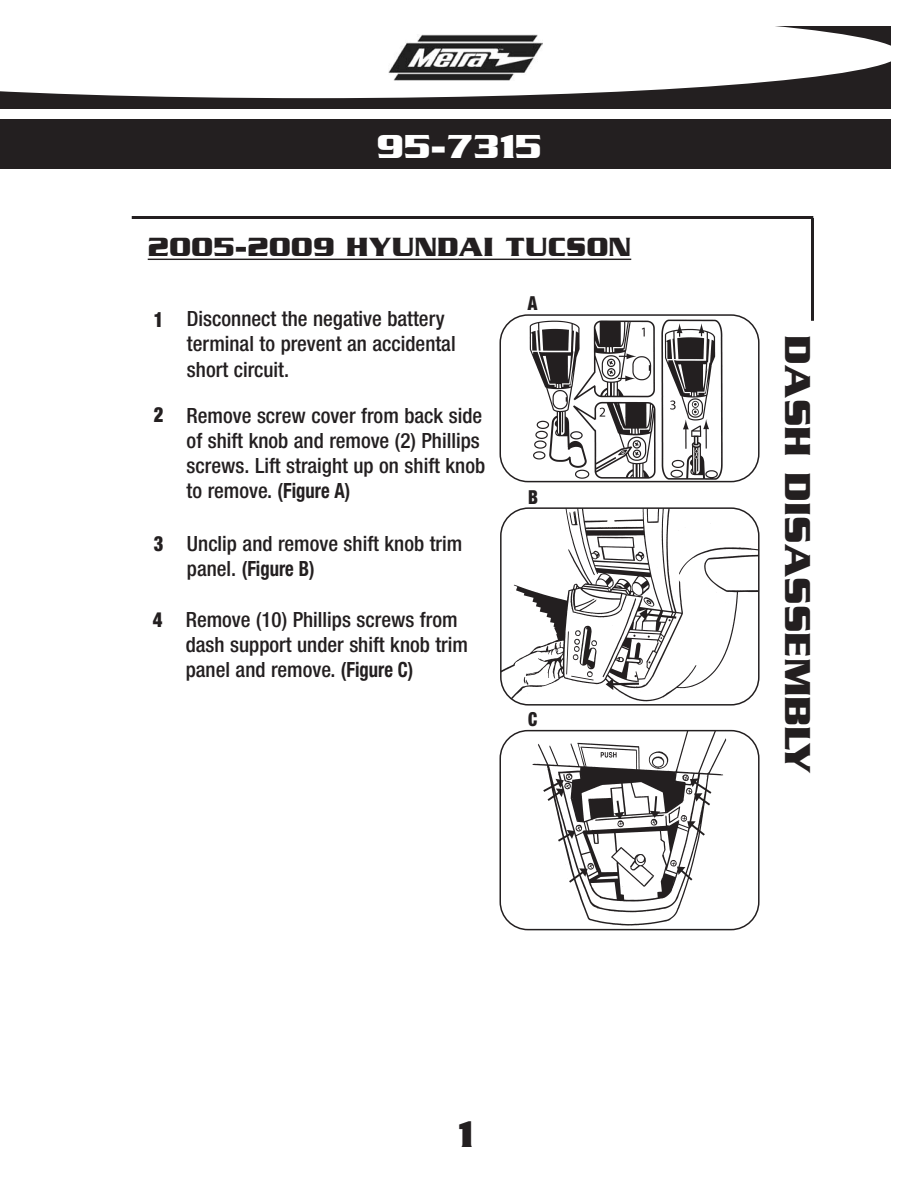
<style>
.page{position:relative;width:918px;height:1188px;background:#fff}
.page>*{position:absolute;margin:0;border:0;box-sizing:border-box;transform-origin:0 0}
.t1{font:700 40.2px "Serpentine ICG";color:#231f20;scale:.87 1}
.t2{font:700 39px "Serpentine ICG";color:#231f20}
.t3{font:700 36px "Serpentine ICG";color:#fff}
.t4{font:700 28.5px "Serpentine ICG";color:#231f20}
.t5{font:500 condensed 21px/25.2px "Helvetica Neue";color:#231f20}
.t6{font:900 condensed 21px "Helvetica Neue";color:#231f20;scale:.89 1}
.t7{font:900 condensed 19.35px "Helvetica Neue";color:#231f20;scale:.89 1}
.s1{font-weight:700}
</style>
<div class="page">
<div style="left:0;top:26px;width:891px;height:82px;background:#231f20"></div>
<svg style="left:0;top:26px;width:891px;height:72px;background:#e4e3e3"></svg>
<div style="left:373px;top:24px;width:189px;height:59px;background:#fff"></div>
<img style="left:389px;top:35px;width:154px;height:45px">
<div style="left:0;top:120px;width:891px;height:49px;background:#231f20"></div>
<hr style="left:148px;top:259px;width:311px;height:1px;background:#231f20">
<hr style="left:458px;top:259px;width:173px;height:1px;background:#231f20">
<hr style="left:132px;top:216px;width:681px;height:3px;background:#231f20">
<hr style="left:811px;top:218px;width:3px;height:103px;background:#231f20">
<svg style="left:500px;top:314px;width:260px;height:168px"></svg>
<svg style="left:500px;top:507px;width:260px;height:199px"></svg>
<svg style="left:500px;top:730px;width:260px;height:200px"></svg>
<h3 class="t3" style="left:376px;top:124px;width:167px">95-7315</h3>
<h3 class="t4" style="left:148px;top:230px;width:485px">2005-2009 HYUNDAI TUCSON</h3>
<p class="t6" style="left:154px;top:312px;width:12px">1</p>
<p class="t5" style="left:187px;top:308px;width:270px">Disconnect the negative battery terminal to prevent an accidental short circuit.</p>
<p class="t7" style="left:528px;top:297px;width:12px">A</p>
<p class="t6" style="left:154px;top:407px;width:12px">2</p>
<p class="t5" style="left:187px;top:404px;width:300px">Remove screw cover from back side of shift knob and remove (2) Phillips screws. Lift straight up on shift knob to remove. <span class="s1">(Figure A)</span></p>
<p class="t7" style="left:528px;top:490px;width:13px">B</p>
<p class="t6" style="left:154px;top:536px;width:12px">3</p>
<p class="t5" style="left:187px;top:533px;width:277px">Unclip and remove shift knob trim panel. <span class="s1">(Figure B)</span></p>
<p class="t6" style="left:153px;top:612px;width:12px">4</p>
<p class="t5" style="left:186px;top:608px;width:284px">Remove (10) Phillips screws from dash support under shift knob trim panel and remove. <span class="s1">(Figure C)</span></p>
<p class="t7" style="left:528px;top:712px;width:12px">C</p>
<h1 class="t1" style="left:458px;top:1110px;width:19px">1</h1>
<h2 class="t2" style="left:821px;top:335px;width:441px;rotate:90deg">DASH DISASSEMBLY</h2>
</div>
